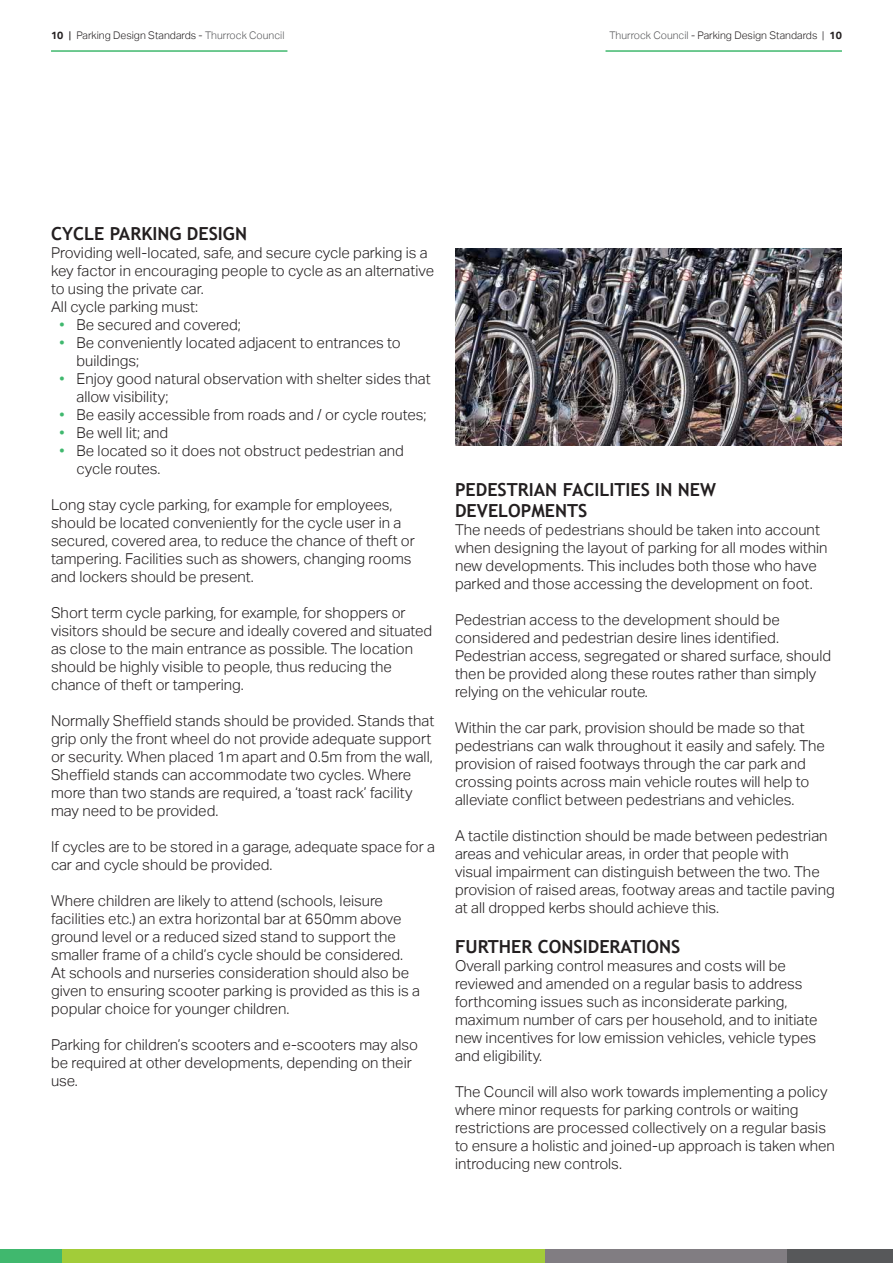
<style>
.page{position:relative;width:893px;height:1263px;background:#fff}
.page>*{position:absolute;margin:0;border:0;box-sizing:border-box;transform-origin:0 0}
.Sub_head_use{font:700 18px/21.6px "Trebuchet MS";color:#231f20}
.Body_copy{font:300 15px/18px "Aktiv Grotesk";color:#231f20}
.Document_header{font:300 10.5px "Aktiv Grotesk";color:#231f20}
.s1{font-weight:700}
.s2{font-weight:400}
.s3{color:#57585a}
.s4{color:#40b86e}
</style>
<div class="page">
<div style="left:62px;top:1250px;width:484px;height:13px;background:#a2cc39"></div>
<div style="left:546px;top:1250px;width:242px;height:13px;background:#817d82"></div>
<div style="left:788px;top:1250px;width:105px;height:13px;background:#57585a"></div>
<hr style="left:605px;top:50px;width:237px;height:2px;background:#40b86e">
<div style="left:0;top:1250px;width:62px;height:13px;background:#40b86e"></div>
<hr style="left:51px;top:50px;width:236px;height:2px;background:#40b86e">
<img style="left:455px;top:248px;width:387px;height:197px">
<p class="Document_header" style="left:51px;top:29px;width:235px"><span class="s1">10</span> <span class="s2">|</span> Parking Design Standards - <span class="s3">Thurrock Council</span></p>
<p class="Document_header" style="left:609px;top:29px;width:234px"><span class="s3">Thurrock Council</span> - Parking Design Standards | <span class="s1">10</span></p>
<p class="Sub_head_use" style="left:51px;top:223px;width:198px">CYCLE PARKING DESIGN</p>
<p class="Body_copy" style="left:51px;top:244px;width:385px">Providing well-located, safe, and secure cycle parking is a key factor in encouraging people to cycle as an alternative to using the private car.</p>
<p class="Body_copy" style="left:51px;top:298px;width:149px">All cycle parking must:</p>
<p class="Body_copy" style="left:60px;top:316px;width:183px"><span class="s4">•</span> Be secured and covered;</p>
<p class="Body_copy" style="left:77px;top:334px;width:326px;text-indent:-17px"><span class="s4">•</span> Be conveniently located adjacent to entrances to buildings;</p>
<p class="Body_copy" style="left:77px;top:370px;width:356px;text-indent:-17px"><span class="s4">•</span> Enjoy good natural observation with shelter sides that allow visibility;</p>
<p class="Body_copy" style="left:60px;top:406px;width:368px"><span class="s4">•</span> Be easily accessible from roads and / or cycle routes;</p>
<p class="Body_copy" style="left:60px;top:424px;width:110px"><span class="s4">•</span> Be well lit; and</p>
<p class="Body_copy" style="left:77px;top:442px;width:329px;text-indent:-17px"><span class="s4">•</span> Be located so it does not obstruct pedestrian and cycle routes.</p>
<p class="Body_copy" style="left:51px;top:496px;width:365px">Long stay cycle parking, for example for employees, should be located conveniently for the cycle user in a secured, covered area, to reduce the chance of theft or tampering. Facilities such as showers, changing rooms and lockers should be present.</p>
<p class="Body_copy" style="left:51px;top:604px;width:383px">Short term cycle parking, for example, for shoppers or visitors should be secure and ideally covered and situated as close to the main entrance as possible. The location should be highly visible to people, thus reducing the chance of theft or tampering.</p>
<p class="Body_copy" style="left:51px;top:712px;width:385px">Normally Sheffield stands should be provided. Stands that grip only the front wheel do not provide adequate support or security. When placed 1m apart and 0.5m from the wall, Sheffield stands can accommodate two cycles. Where more than two stands are required, a ‘toast rack’ facility may need to be provided.</p>
<p class="Body_copy" style="left:51px;top:838px;width:385px">If cycles are to be stored in a garage, adequate space for a car and cycle should be provided.</p>
<p class="Body_copy" style="left:51px;top:892px;width:354px">Where children are likely to attend (schools, leisure facilities etc.) an extra horizontal bar at 650mm above ground level or a reduced sized stand to support the smaller frame of a child’s cycle should be considered.</p>
<p class="Body_copy" style="left:51px;top:964px;width:370px">At schools and nurseries consideration should also be given to ensuring scooter parking is provided as this is a popular choice for younger children.</p>
<p class="Body_copy" style="left:51px;top:1036px;width:368px">Parking for children’s scooters and e-scooters may also be required at other developments, depending on their use.</p>
<p class="Sub_head_use" style="left:455px;top:478px;width:263px">PEDESTRIAN FACILITIES IN NEW<br>DEVELOPMENTS</p>
<p class="Body_copy" style="left:455px;top:521px;width:374px">The needs of pedestrians should be taken into account when designing the layout of parking for all modes within new developments. This includes both those who have parked and those accessing the development on foot.</p>
<p class="Body_copy" style="left:455px;top:611px;width:378px">Pedestrian access to the development should be considered and pedestrian desire lines identified.<br>Pedestrian access, segregated or shared surface, should then be provided along these routes rather than simply relying on the vehicular route.</p>
<p class="Body_copy" style="left:455px;top:719px;width:371px">Within the car park, provision should be made so that pedestrians can walk throughout it easily and safely. The provision of raised footways through the car park and crossing points across main vehicle routes will help to alleviate conflict between pedestrians and vehicles.</p>
<p class="Body_copy" style="left:455px;top:827px;width:381px">A tactile distinction should be made between pedestrian areas and vehicular areas, in order that people with<br>visual impairment can distinguish between the two. The provision of raised areas, footway areas and tactile paving at all dropped kerbs should achieve this.</p>
<p class="Sub_head_use" style="left:455px;top:936px;width:227px">FURTHER CONSIDERATIONS</p>
<p class="Body_copy" style="left:455px;top:957px;width:364px">Overall parking control measures and costs will be reviewed and amended on a regular basis to address forthcoming issues such as inconsiderate parking, maximum number of cars per household, and to initiate new incentives for low emission vehicles, vehicle types and eligibility.</p>
<p class="Body_copy" style="left:455px;top:1083px;width:381px">The Council will also work towards implementing a policy where minor requests for parking controls or waiting restrictions are processed collectively on a regular basis to ensure a holistic and joined-up approach is taken when introducing new controls.</p>
</div>
